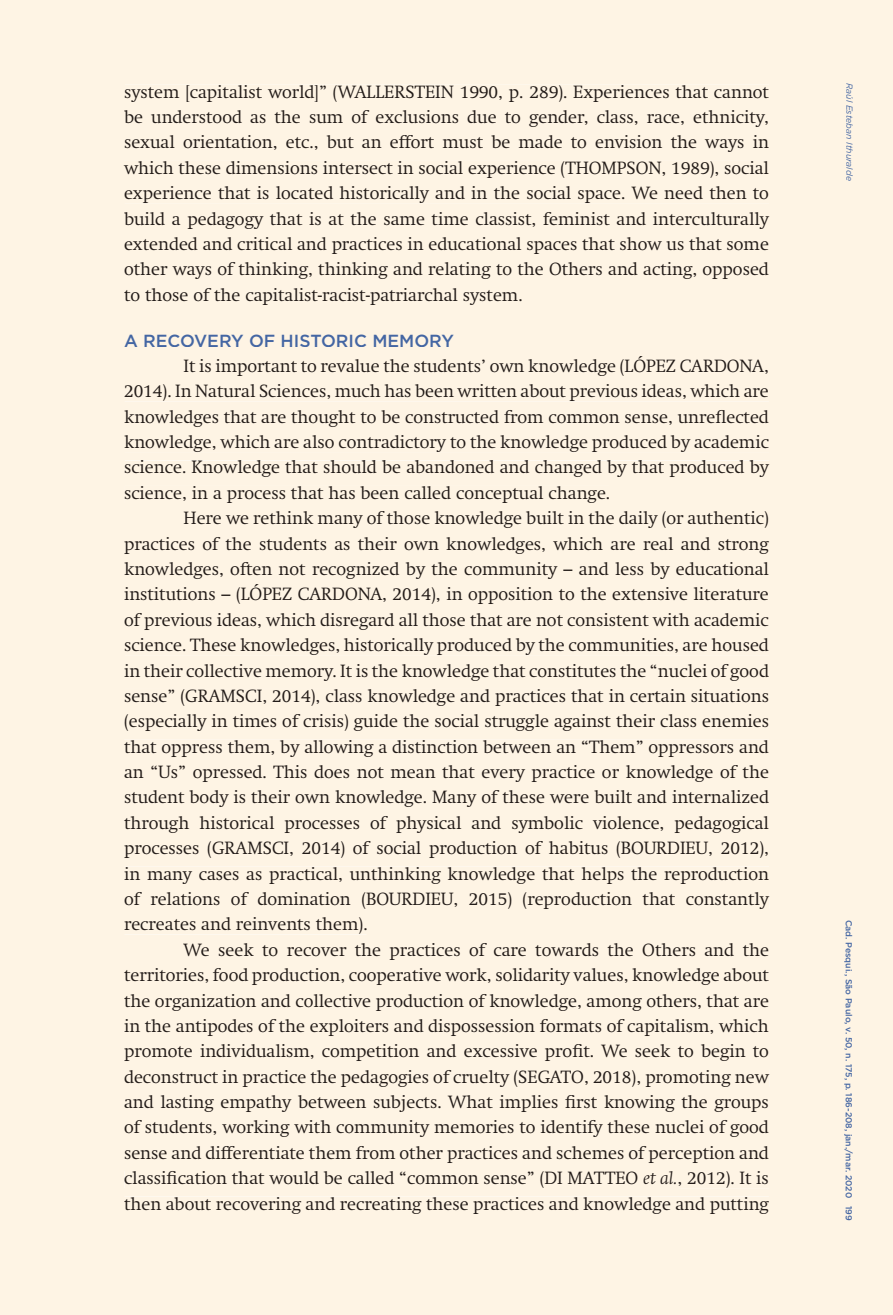
<style>
.page{position:relative;width:893px;height:1315px;background:#fef4e4}
.page>*{position:absolute;margin:0;border:0;box-sizing:border-box;transform-origin:0 0}
.t1{font:300 17.5px/25.4px "Swift";color:#221b18;text-align:justify}
.t2{font:500 17.5px "Gotham HTF";color:#4466a3}
.t3{font:500 8.75px "Gotham HTF";color:#4466a3}
.t4{font:italic 8.75px "Gotham HTF";color:#4466a3}
.s1{font-style:italic}
</style>
<div class="page">
<div style="left:846px;top:83px;width:7px;height:97px;background:#fef4e4"></div>
<div style="left:844px;top:920px;width:9px;height:300px;background:#fef4e4"></div>
<div style="left:125px;top:85px;width:644px;height:17px;background:#fef4e4"></div>
<div style="left:124px;top:110px;width:645px;height:17px;background:#fef4e4"></div>
<div style="left:125px;top:135px;width:644px;height:17px;background:#fef4e4"></div>
<div style="left:124px;top:161px;width:645px;height:17px;background:#fef4e4"></div>
<div style="left:125px;top:186px;width:644px;height:17px;background:#fef4e4"></div>
<div style="left:124px;top:211px;width:645px;height:18px;background:#fef4e4"></div>
<div style="left:125px;top:237px;width:644px;height:17px;background:#fef4e4"></div>
<div style="left:125px;top:262px;width:644px;height:17px;background:#fef4e4"></div>
<div style="left:124px;top:288px;width:398px;height:17px;background:#fef4e4"></div>
<div style="left:125px;top:334px;width:329px;height:13px;background:#fef4e4"></div>
<div style="left:184px;top:356px;width:585px;height:20px;background:#fef4e4"></div>
<div style="left:125px;top:384px;width:644px;height:17px;background:#fef4e4"></div>
<div style="left:124px;top:410px;width:645px;height:17px;background:#fef4e4"></div>
<div style="left:124px;top:435px;width:645px;height:17px;background:#fef4e4"></div>
<div style="left:125px;top:460px;width:644px;height:17px;background:#fef4e4"></div>
<div style="left:125px;top:486px;width:484px;height:17px;background:#fef4e4"></div>
<div style="left:184px;top:511px;width:585px;height:17px;background:#fef4e4"></div>
<div style="left:124px;top:536px;width:645px;height:17px;background:#fef4e4"></div>
<div style="left:124px;top:562px;width:645px;height:17px;background:#fef4e4"></div>
<div style="left:124px;top:584px;width:645px;height:20px;background:#fef4e4"></div>
<div style="left:125px;top:613px;width:644px;height:17px;background:#fef4e4"></div>
<div style="left:125px;top:638px;width:644px;height:17px;background:#fef4e4"></div>
<div style="left:124px;top:663px;width:645px;height:17px;background:#fef4e4"></div>
<div style="left:125px;top:689px;width:644px;height:17px;background:#fef4e4"></div>
<div style="left:125px;top:714px;width:644px;height:17px;background:#fef4e4"></div>
<div style="left:124px;top:739px;width:645px;height:17px;background:#fef4e4"></div>
<div style="left:125px;top:765px;width:644px;height:17px;background:#fef4e4"></div>
<div style="left:125px;top:790px;width:644px;height:17px;background:#fef4e4"></div>
<div style="left:124px;top:816px;width:645px;height:17px;background:#fef4e4"></div>
<div style="left:124px;top:841px;width:645px;height:17px;background:#fef4e4"></div>
<div style="left:124px;top:866px;width:645px;height:17px;background:#fef4e4"></div>
<div style="left:125px;top:892px;width:644px;height:17px;background:#fef4e4"></div>
<div style="left:124px;top:917px;width:243px;height:17px;background:#fef4e4"></div>
<div style="left:183px;top:942px;width:586px;height:17px;background:#fef4e4"></div>
<div style="left:124px;top:968px;width:645px;height:17px;background:#fef4e4"></div>
<div style="left:124px;top:993px;width:645px;height:17px;background:#fef4e4"></div>
<div style="left:124px;top:1019px;width:645px;height:17px;background:#fef4e4"></div>
<div style="left:124px;top:1044px;width:645px;height:17px;background:#fef4e4"></div>
<div style="left:125px;top:1069px;width:644px;height:17px;background:#fef4e4"></div>
<div style="left:125px;top:1095px;width:644px;height:17px;background:#fef4e4"></div>
<div style="left:125px;top:1120px;width:644px;height:17px;background:#fef4e4"></div>
<div style="left:125px;top:1145px;width:644px;height:17px;background:#fef4e4"></div>
<div style="left:125px;top:1171px;width:513px;height:17px;background:#fef4e4"></div>
<div style="left:644px;top:1171px;width:32px;height:13px;background:#fef4e4"></div>
<div style="left:679px;top:1171px;width:90px;height:17px;background:#fef4e4"></div>
<div style="left:124px;top:1196px;width:645px;height:17px;background:#fef4e4"></div>
<p class="t1" style="left:124px;top:79px;width:646px">system [capitalist world]” (WALLERSTEIN 1990, p. 289). Experiences that cannot be understood as the sum of exclusions due to gender, class, race, ethnicity, sexual orientation, etc., but an effort must be made to envision the ways in which these dimensions intersect in social experience (THOMPSON, 1989), social experience that is located historically and in the social space. We need then to build a pedagogy that is at the same time classist, feminist and interculturally extended and critical and practices in educational spaces that show us that some other ways of thinking, thinking and relating to the Others and acting, opposed to those of the capitalist-racist-patriarchal system.</p>
<p class="t2" style="left:124px;top:330px;width:332px">A RECOVERY OF HISTORIC MEMORY</p>
<p class="t1" style="left:124px;top:353px;width:646px;text-indent:60px">It is important to revalue the students’ own knowledge (LÓPEZ CARDONA, 2014). In Natural Sciences, much has been written about previous ideas, which are knowledges that are thought to be constructed from common sense, unreflected knowledge, which are also contradictory to the knowledge produced by academic science. Knowledge that should be abandoned and changed by that produced by science, in a process that has been called conceptual change.</p>
<p class="t1" style="left:124px;top:505px;width:646px;text-indent:60px">Here we rethink many of those knowledge built in the daily (or authentic) practices of the students as their own knowledges, which are real and strong knowledges, often not recognized by the community – and less by educational institutions – (LÓPEZ CARDONA, 2014), in opposition to the extensive literature of previous ideas, which disregard all those that are not consistent with academic science. These knowledges, historically produced by the communities, are housed in their collective memory. It is the knowledge that constitutes the “nuclei of good sense” (GRAMSCI, 2014), class knowledge and practices that in certain situations (especially in times of crisis) guide the social struggle against their class enemies that oppress them, by allowing a distinction between an “Them” oppressors and an “Us” opressed. This does not mean that every practice or knowledge of the student body is their own knowledge. Many of these were built and internalized through historical processes of physical and symbolic violence, pedagogical processes (GRAMSCI, 2014) of social production of habitus (BOURDIEU, 2012), in many cases as practical, unthinking knowledge that helps the reproduction of relations of domination (BOURDIEU, 2015) (reproduction that constantly recreates and reinvents them).</p>
<p class="t1" style="left:124px;top:937px;width:646px;text-indent:60px">We seek to recover the practices of care towards the Others and the territories, food production, cooperative work, solidarity values, knowledge about the organization and collective production of knowledge, among others, that are in the antipodes of the exploiters and dispossession formats of capitalism, which promote individualism, competition and excessive profit. We seek to begin to deconstruct in practice the pedagogies of cruelty (SEGATO, 2018), promoting new and lasting empathy between subjects. What implies first knowing the groups of students, working with community memories to identify these nuclei of good sense and differentiate them from other practices and schemes of perception and classification that would be called “common sense” (DI MATTEO <span class="s1">et al.</span>, 2012). It is then about recovering and recreating these practices and knowledge and putting</p>
<p class="t4" style="left:854px;top:83px;width:99px;rotate:90deg">Raúl Esteban Ithuralde</p>
<p class="t3" style="left:854px;top:919px;width:303px;rotate:90deg">Cad. Pesqui., São Paulo, v. 50, n. 175, p. 186-208, jan./mar. 2020 199</p>
</div>
